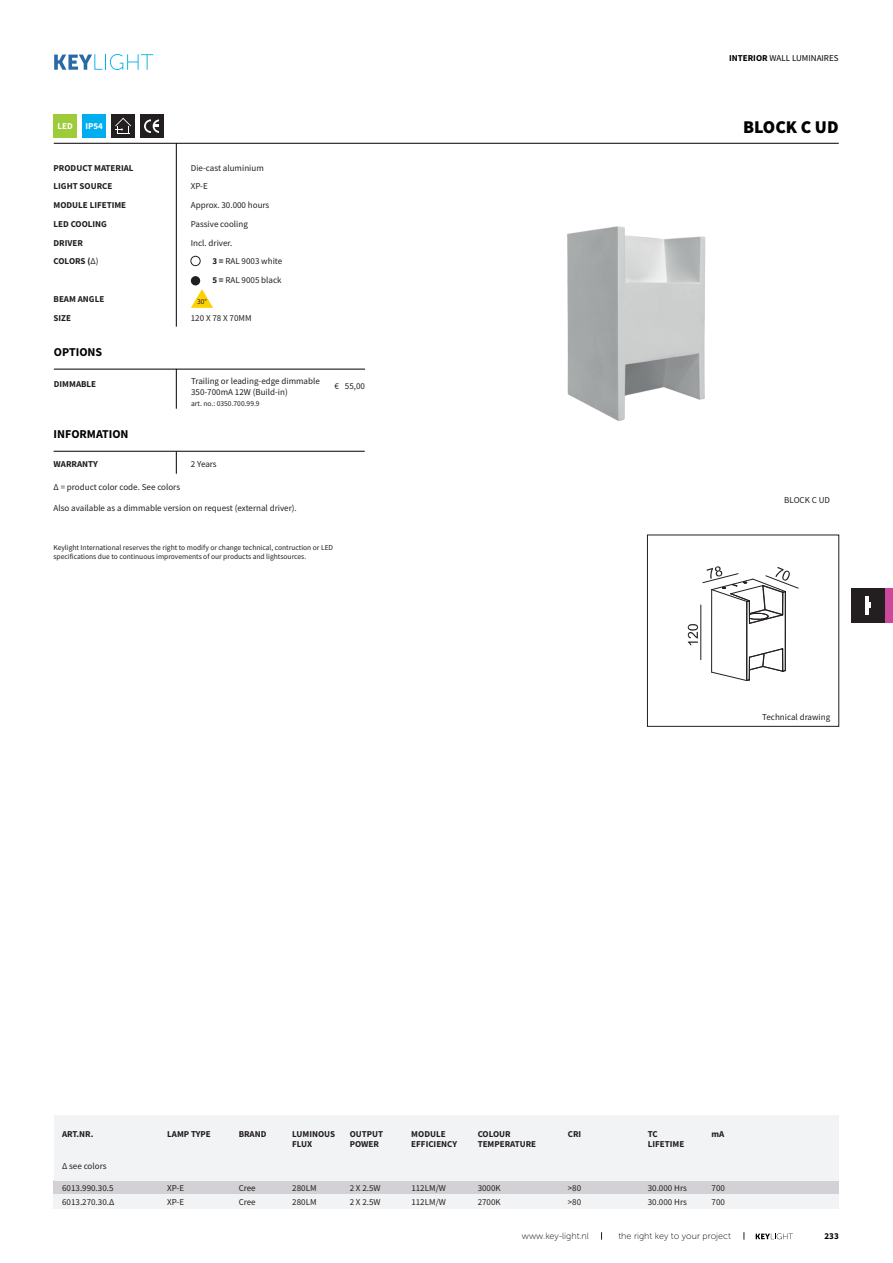
<style>
.page{position:relative;width:893px;height:1263px;background:#fff}
.page>*{position:absolute;margin:0;border:0;box-sizing:border-box;transform-origin:0 0}
.t1{font:900 18px "Source Sans Pro";color:#000}
.t2{font:700 12px "Source Sans Pro";color:#000}
.t3{font:9px/14.4px "Source Sans Pro";color:#231f20}
.t4{font:700 9px/10.8px "Source Sans Pro";color:#231f20}
.t5{font:9px "Museo Sans 100";color:#000}
.t6{font:9px "Source Sans Pro";color:#000}
.t7{font:700 9px "Source Sans Pro";color:#fff}
.t8{font:700 9px "Source Sans Pro";color:#000}
.t9{font:7.5px/9px "Source Sans Pro";color:#231f20}
.s1{font-weight:400}
.s2{font-weight:700}
</style>
<div class="page">
<svg style="left:756px;top:1233px;width:37px;height:6px"></svg>
<svg style="left:54px;top:54px;width:99px;height:16px"></svg>
<div style="left:851px;top:588px;width:34px;height:34px;background:#231f20"></div>
<div style="left:885px;top:588px;width:8px;height:34px;background:#cb489a"></div>
<hr style="left:865px;top:596px;width:4px;height:19px;background:#fff">
<img style="left:567px;top:226px;width:139px;height:195px">
<svg style="left:688px;top:566px;width:110px;height:115px"></svg>
<hr style="left:54px;top:451px;width:311px;height:1px;background:#000">
<div style="left:191px;top:256px;width:9px;height:10px;border:1px solid #231f20;border-radius:50%"></div>
<div style="left:53px;top:114px;width:24px;height:24px;background:#9ecb3a"></div>
<div style="left:82px;top:114px;width:24px;height:24px;background:#00aeef"></div>
<div style="left:54px;top:1180px;width:113px;height:14px;background:#d3d1d5"></div>
<div style="left:54px;top:1194px;width:113px;height:15px;background:#f2f3f4"></div>
<div style="left:167px;top:1180px;width:72px;height:14px;background:#d3d1d5"></div>
<div style="left:167px;top:1194px;width:72px;height:15px;background:#f2f3f4"></div>
<div style="left:239px;top:1180px;width:53px;height:14px;background:#d3d1d5"></div>
<div style="left:239px;top:1194px;width:53px;height:15px;background:#f2f3f4"></div>
<div style="left:292px;top:1180px;width:58px;height:14px;background:#d3d1d5"></div>
<div style="left:292px;top:1194px;width:58px;height:15px;background:#f2f3f4"></div>
<div style="left:350px;top:1180px;width:61px;height:14px;background:#d3d1d5"></div>
<div style="left:350px;top:1194px;width:61px;height:15px;background:#f2f3f4"></div>
<div style="left:411px;top:1180px;width:67px;height:14px;background:#d3d1d5"></div>
<div style="left:411px;top:1194px;width:67px;height:15px;background:#f2f3f4"></div>
<div style="left:478px;top:1180px;width:90px;height:14px;background:#d3d1d5"></div>
<div style="left:478px;top:1194px;width:90px;height:15px;background:#f2f3f4"></div>
<div style="left:568px;top:1180px;width:80px;height:14px;background:#d3d1d5"></div>
<div style="left:568px;top:1194px;width:80px;height:15px;background:#f2f3f4"></div>
<div style="left:648px;top:1180px;width:63px;height:14px;background:#d3d1d5"></div>
<div style="left:648px;top:1194px;width:63px;height:15px;background:#f2f3f4"></div>
<div style="left:711px;top:1180px;width:128px;height:14px;background:#d3d1d5"></div>
<div style="left:711px;top:1194px;width:128px;height:15px;background:#f2f3f4"></div>
<div style="left:191px;top:276px;width:9px;height:9px;background:#231f20;border-radius:50%"></div>
<svg style="left:191px;top:289px;width:22px;height:19px"></svg>
<div style="left:54px;top:1115px;width:785px;height:65px;background:#f2f3f4"></div>
<hr style="left:54px;top:369px;width:311px;height:1px;background:#000">
<hr style="left:54px;top:143px;width:785px;height:1px;background:#000">
<hr style="left:176px;top:143px;width:1px;height:184px;background:#000">
<hr style="left:176px;top:369px;width:1px;height:40px;background:#000">
<svg style="left:176px;top:451px;width:1px;height:23px"></svg>
<div style="left:111px;top:114px;width:24px;height:24px;background:#231f20"></div>
<svg style="left:115px;top:118px;width:16px;height:16px"></svg>
<div style="left:140px;top:114px;width:24px;height:24px;background:#231f20"></div>
<div style="left:144px;top:119px;width:14px;height:14px;border:2px solid #fff;border-radius:50%"></div>
<svg style="left:151px;top:119px;width:7px;height:14px"></svg>
<div style="left:153px;top:119px;width:14px;height:14px;border:2px solid #fff;border-radius:50%"></div>
<hr style="left:160px;top:119px;width:4px;height:14px;background:#231f20">
<p class="t7" style="left:58px;top:120px;width:17px">LED</p>
<p class="t7" style="left:85px;top:120px;width:19px">IP54</p>
<p class="t4" style="left:54px;top:162px;width:82px">PRODUCT MATERIAL</p>
<p class="t3" style="left:191px;top:160px;width:74px">Die-cast aluminium</p>
<p class="t4" style="left:54px;top:181px;width:60px">LIGHT SOURCE</p>
<p class="t3" style="left:191px;top:179px;width:18px">XP-E</p>
<p class="t4" style="left:54px;top:196px;width:74px;line-height:18.8px">MODULE LIFETIME<br>LED COOLING<br>DRIVER</p>
<p class="t3" style="left:191px;top:196px;width:80px;line-height:18.8px">Approx. 30.000 hours<br>Passive cooling<br>Incl. driver.</p>
<p class="t4" style="left:54px;top:256px;width:46px">COLORS (<span class="s1">∆)</span></p>
<p class="t3" style="left:212px;top:254px;width:71px"><span class="s2">3 =</span> RAL 9003 white</p>
<p class="t3" style="left:212px;top:273px;width:71px"><span class="s2">5 =</span> RAL 9005 black</p>
<p class="t4" style="left:54px;top:293px;width:52px">BEAM ANGLE</p>
<p class="t9" style="left:197px;top:297px;width:11px">30°</p>
<p class="t4" style="left:54px;top:312px;width:19px">SIZE</p>
<h2 class="t2" style="left:54px;top:344px;width:50px">OPTIONS</h2>
<p class="t4" style="left:54px;top:379px;width:44px">DIMMABLE</p>
<h2 class="t2" style="left:54px;top:426px;width:76px">INFORMATION</h2>
<p class="t4" style="left:54px;top:459px;width:46px">WARRANTY</p>
<p class="t3" style="left:191px;top:310px;width:62px">120 X 78 X 70MM</p>
<p class="t3" style="left:191px;top:375px;width:130px;line-height:10.8px">Trailing or leading-edge dimmable<br>350-700mA 12W (Build-in)</p>
<p class="t3" style="left:334px;top:379px;width:32px">€ 55,00</p>
<p class="t9" style="left:191px;top:399px;width:70px">art. no.: 0350.700.99.9</p>
<p class="t3" style="left:191px;top:457px;width:27px">2 Years</p>
<p class="t3" style="left:54px;top:479px;width:128px">∆ = product color code. See colors</p>
<p class="t3" style="left:54px;top:501px;width:245px">Also available as a dimmable version on request (external driver).</p>
<p class="t9" style="left:53px;top:543px;width:281px">Keylight International reserves the right to modify or change technical, contruction or LED specifications due to continuous improvements of our products and lightsources.</p>
<p class="t6" style="left:729px;top:52px;width:111px"><span class="s2">INTERIOR</span> WALL LUMINAIRES</p>
<h1 class="t1" style="left:743px;top:114px;width:97px">BLOCK C UD</h1>
<p class="t3" style="left:784px;top:493px;width:47px">BLOCK C UD</p>
<p class="t3" style="left:762px;top:710px;width:70px">Technical drawing</p>
<p class="t4" style="left:62px;top:1128px;width:33px">ART.NR.</p>
<p class="t3" style="left:62px;top:1159px;width:46px">∆ see colors</p>
<p class="t4" style="left:167px;top:1128px;width:45px">LAMP TYPE</p>
<p class="t4" style="left:239px;top:1128px;width:29px">BRAND</p>
<p class="t4" style="left:350px;top:1128px;width:35px">OUTPUT<br>POWER</p>
<p class="t4" style="left:478px;top:1128px;width:60px">COLOUR<br>TEMPERATURE</p>
<p class="t4" style="left:568px;top:1128px;width:15px">CRI</p>
<p class="t4" style="left:648px;top:1128px;width:11px">TC</p>
<p class="t4" style="left:711px;top:1128px;width:14px">mA</p>
<p class="t4" style="left:292px;top:1128px;width:44px">LUMINOUS<br>FLUX</p>
<p class="t4" style="left:411px;top:1128px;width:47px">MODULE<br>EFFICIENCY</p>
<p class="t4" style="left:648px;top:1139px;width:38px">LIFETIME</p>
<p class="t3" style="left:62px;top:1180px;width:54px">6013.990.30.5<br>6013.270.30.∆</p>
<p class="t3" style="left:167px;top:1180px;width:18px">XP-E<br>XP-E</p>
<p class="t3" style="left:239px;top:1180px;width:19px">Cree<br>Cree</p>
<p class="t3" style="left:292px;top:1180px;width:26px">280LM<br>280LM</p>
<p class="t3" style="left:350px;top:1180px;width:32px">2 X 2.5W<br>2 X 2.5W</p>
<p class="t3" style="left:411px;top:1180px;width:36px">112LM/W<br>112LM/W</p>
<p class="t3" style="left:478px;top:1180px;width:25px">3000K<br>2700K</p>
<p class="t3" style="left:568px;top:1180px;width:15px">&gt;80 &gt;80</p>
<p class="t3" style="left:648px;top:1180px;width:41px">30.000 Hrs<br>30.000 Hrs</p>
<p class="t3" style="left:711px;top:1180px;width:15px">700<br>700</p>
<p class="t5" style="left:522px;top:1231px;width:69px">www.key-light.nl</p>
<p class="t5" style="left:618px;top:1231px;width:114px">the right key to your project</p>
<p class="t8" style="left:824px;top:1230px;width:16px">233</p>
</div>
